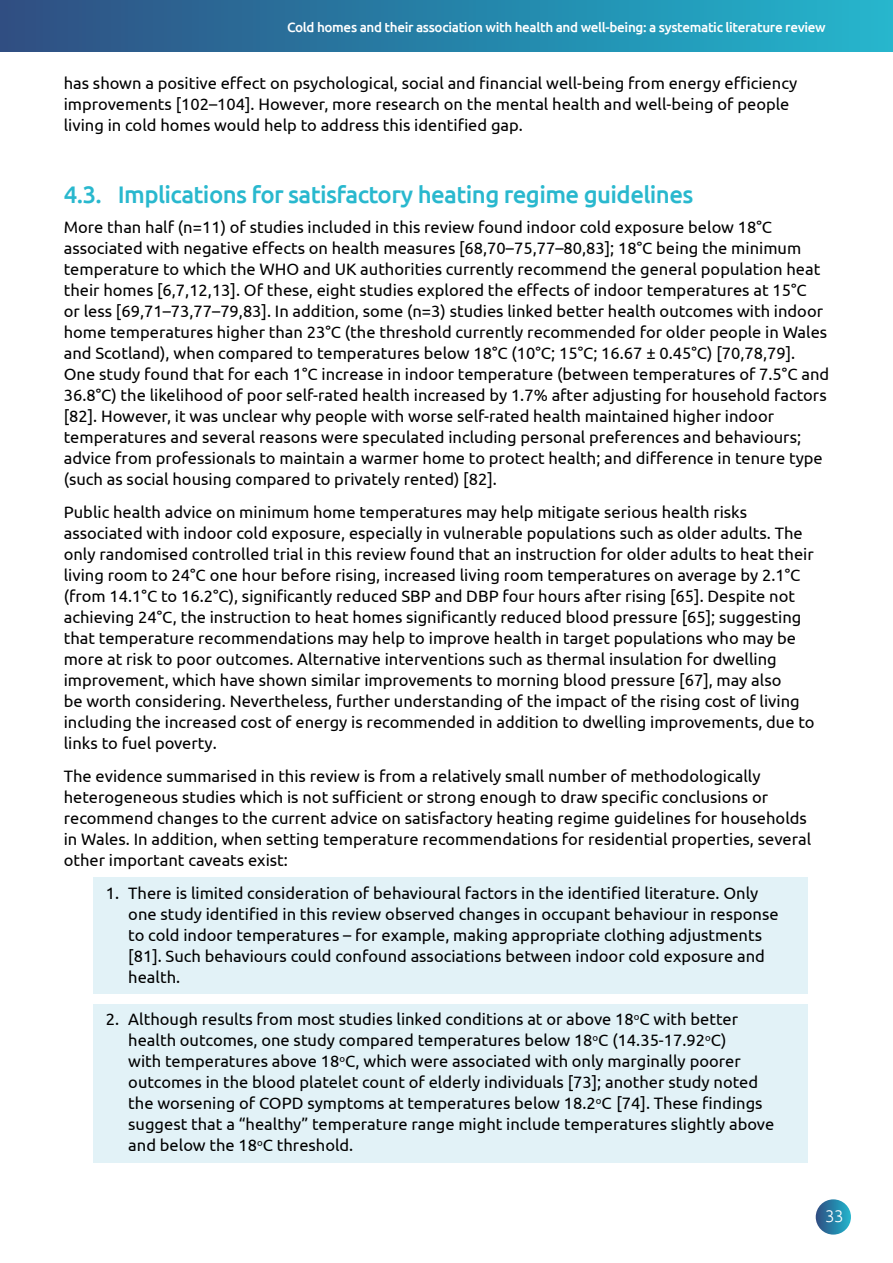
<style>
.page{position:relative;width:893px;height:1263px;background:#fff}
.page>*{position:absolute;margin:0;border:0;box-sizing:border-box;transform-origin:0 0}
.t1{font:500 24px "Ubuntu";letter-spacing:-.025em;color:#29b8ce}
.t2{font:300 16.8px "Ubuntu";color:#fff}
.t3{font:16.5px/21px "Ubuntu";color:#000}
.t4{font:500 13.5px "Ubuntu";letter-spacing:-.025em;color:#fff}
</style>
<div class="page">
<div style="left:0;top:0;width:893px;height:52px;background:linear-gradient(to right,#2e4d82,#21b6cd)"></div>
<svg style="left:816px;top:1199px;width:35px;height:35px"></svg>
<div style="left:94px;top:877px;width:714px;height:117px;background:#e2f2f7"></div>
<div style="left:94px;top:1004px;width:714px;height:158px;background:#e2f2f7"></div>
<p class="t4" style="left:287px;top:19px;width:540px">Cold homes and their association with health and well-being: a systematic literature review</p>
<p class="t3" style="left:64px;top:72px;width:735px">has shown a positive effect on psychological, social and financial well-being from energy efficiency improvements [102–104]. However, more research on the mental health and well-being of people living in cold homes would help to address this identified gap.</p>
<p class="t1" style="left:64px;top:179px;width:631px">4.3. Implications for satisfactory heating regime guidelines</p>
<p class="t3" style="left:64px;top:216px;width:767px">More than half (n=11) of studies included in this review found indoor cold exposure below 18°C associated with negative effects on health measures [68,70–75,77–80,83]; 18°C being the minimum temperature to which the WHO and UK authorities currently recommend the general population heat their homes [6,7,12,13]. Of these, eight studies explored the effects of indoor temperatures at 15°C<br>or less [69,71–73,77–79,83]. In addition, some (n=3) studies linked better health outcomes with indoor home temperatures higher than 23°C (the threshold currently recommended for older people in Wales and Scotland), when compared to temperatures below 18°C (10°C; 15°C; 16.67 ± 0.45°C) [70,78,79].<br>One study found that for each 1°C increase in indoor temperature (between temperatures of 7.5°C and 36.8°C) the likelihood of poor self-rated health increased by 1.7% after adjusting for household factors [82]. However, it was unclear why people with worse self-rated health maintained higher indoor temperatures and several reasons were speculated including personal preferences and behaviours; advice from professionals to maintain a warmer home to protect health; and difference in tenure type (such as social housing compared to privately rented) [82].</p>
<p class="t3" style="left:64px;top:501px;width:752px">Public health advice on minimum home temperatures may help mitigate serious health risks associated with indoor cold exposure, especially in vulnerable populations such as older adults. The only randomised controlled trial in this review found that an instruction for older adults to heat their living room to 24°C one hour before rising, increased living room temperatures on average by 2.1°C (from 14.1°C to 16.2°C), significantly reduced SBP and DBP four hours after rising [65]. Despite not achieving 24°C, the instruction to heat homes significantly reduced blood pressure [65]; suggesting that temperature recommendations may help to improve health in target populations who may be more at risk to poor outcomes. Alternative interventions such as thermal insulation for dwelling improvement, which have shown similar improvements to morning blood pressure [67], may also<br>be worth considering. Nevertheless, further understanding of the impact of the rising cost of living including the increased cost of energy is recommended in addition to dwelling improvements, due to links to fuel poverty.</p>
<p class="t3" style="left:64px;top:765px;width:749px">The evidence summarised in this review is from a relatively small number of methodologically heterogeneous studies which is not sufficient or strong enough to draw specific conclusions or recommend changes to the current advice on satisfactory heating regime guidelines for households in Wales. In addition, when setting temperature recommendations for residential properties, several other important caveats exist:</p>
<p class="t3" style="left:128px;top:882px;width:652px;text-indent:-22px">1. There is limited consideration of behavioural factors in the identified literature. Only one study identified in this review observed changes in occupant behaviour in response to cold indoor temperatures – for example, making appropriate clothing adjustments [81]. Such behaviours could confound associations between indoor cold exposure and health.</p>
<p class="t3" style="left:128px;top:1008px;width:647px;text-indent:-22px">2. Although results from most studies linked conditions at or above 18<sup>o</sup>C with better health outcomes, one study compared temperatures below 18<sup>o</sup>C (14.35-17.92<sup>o</sup>C)<br>with temperatures above 18<sup>o</sup>C, which were associated with only marginally poorer outcomes in the blood platelet count of elderly individuals [73]; another study noted the worsening of COPD symptoms at temperatures below 18.2<sup>o</sup>C [74]. These findings suggest that a “healthy” temperature range might include temperatures slightly above and below the 18<sup>o</sup>C threshold.</p>
<p class="t2" style="left:825px;top:1206px;width:20px">33</p>
</div>
